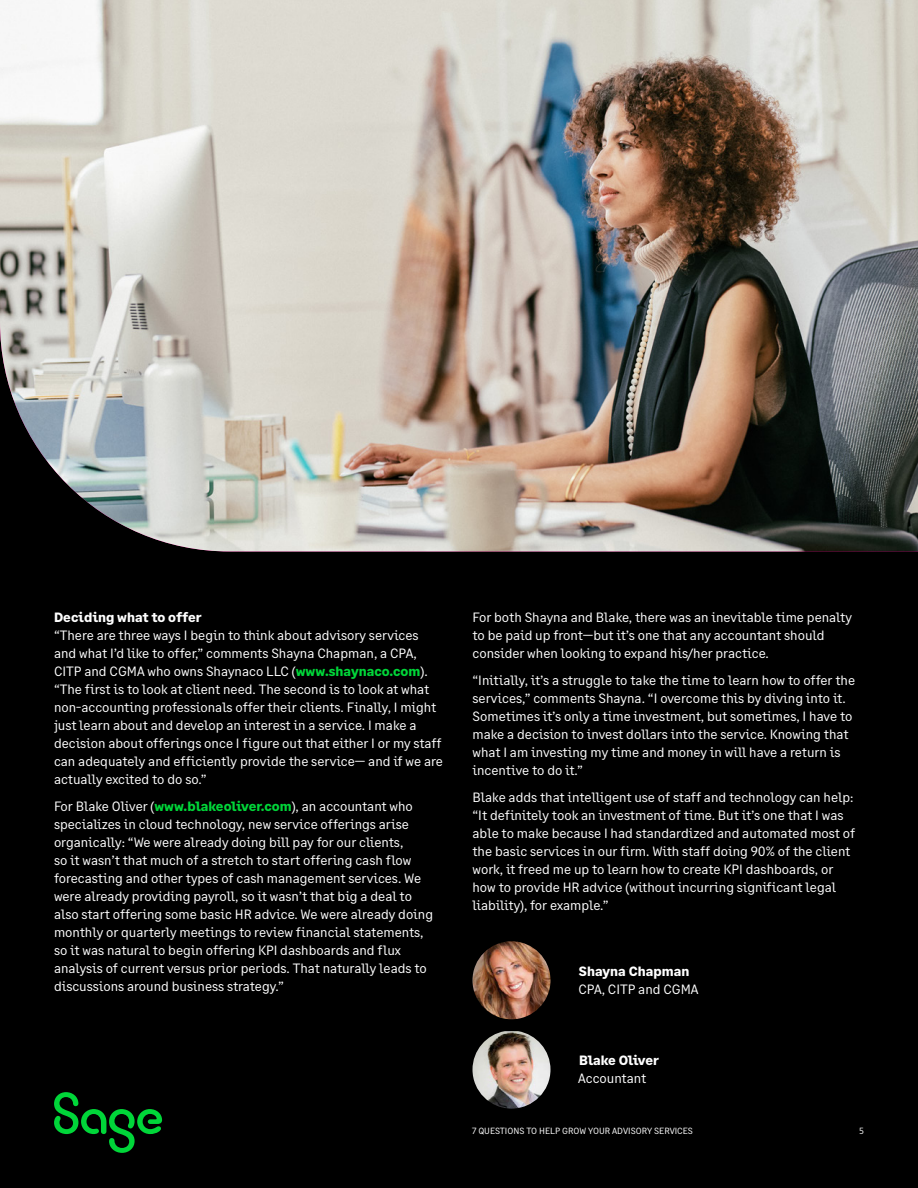
<style>
.page{position:relative;width:918px;height:1188px;background:#000}
.page>*{position:absolute;margin:0;border:0;box-sizing:border-box;transform-origin:0 0}
.t1{font:13.5px/18px "Sage Text";color:#fff}
.t2{font:700 13.5px "Sage Text";color:#fff}
.t3{font:9px "Sage Text";color:#fff}
.s1{font-weight:700;color:#00d639}
</style>
<div class="page">
<img style="left:0;top:0;width:918px;height:551px">
<img style="left:472px;top:941px;width:78px;height:78px;border-radius:39px">
<img style="left:472px;top:1031px;width:78px;height:78px">
<svg style="left:54px;top:1092px;width:108px;height:61px"></svg>
<p class="t2" style="left:54px;top:609px;width:149px">Deciding what to offer</p>
<p class="t1" style="left:54px;top:627px;width:391px">“There are three ways I begin to think about advisory services and what I’d like to offer,” comments Shayna Chapman, a CPA, CITP and CGMA who owns Shaynaco LLC (<span class="s1">www.shaynaco.com</span>). “The first is to look at client need. The second is to look at what non-accounting professionals offer their clients. Finally, I might just learn about and develop an interest in a service. I make a decision about offerings once I figure out that either I or my staff can adequately and efficiently provide the service— and if we are actually excited to do so.”</p>
<p class="t1" style="left:54px;top:798px;width:381px">For Blake Oliver (<span class="s1">www.blakeoliver.com</span>), an accountant who specializes in cloud technology, new service offerings arise organically: “We were already doing bill pay for our clients,<br>so it wasn’t that much of a stretch to start offering cash flow forecasting and other types of cash management services. We were already providing payroll, so it wasn’t that big a deal to also start offering some basic HR advice. We were already doing monthly or quarterly meetings to review financial statements, so it was natural to begin offering KPI dashboards and flux analysis of current versus prior periods. That naturally leads to discussions around business strategy.”</p>
<p class="t1" style="left:472px;top:609px;width:381px">For both Shayna and Blake, there was an inevitable time penalty to be paid up front—but it’s one that any accountant should consider when looking to expand his/her practice.</p>
<p class="t1" style="left:472px;top:672px;width:384px">“Initially, it’s a struggle to take the time to learn how to offer the services,” comments Shayna. “I overcome this by diving into it.<br>Sometimes it’s only a time investment, but sometimes, I have to make a decision to invest dollars into the service. Knowing that what I am investing my time and money in will have a return is incentive to do it.”</p>
<p class="t1" style="left:472px;top:789px;width:384px">Blake adds that intelligent use of staff and technology can help: “It definitely took an investment of time. But it’s one that I was able to make because I had standardized and automated most of the basic services in our firm. With staff doing 90% of the client work, it freed me up to learn how to create KPI dashboards, or how to provide HR advice (without incurring significant legal liability), for example.”</p>
<p class="t2" style="left:579px;top:963px;width:112px">Shayna Chapman</p>
<p class="t1" style="left:579px;top:980px;width:122px">CPA, CITP and CGMA</p>
<p class="t2" style="left:579px;top:1052px;width:82px">Blake Oliver</p>
<p class="t1" style="left:578px;top:1069px;width:70px">Accountant</p>
<p class="t3" style="left:472px;top:1125px;width:222px">7 QUESTIONS TO HELP GROW YOUR ADVISORY SERVICES</p>
<p class="t3" style="left:860px;top:1125px;width:6px">5</p>
</div>
